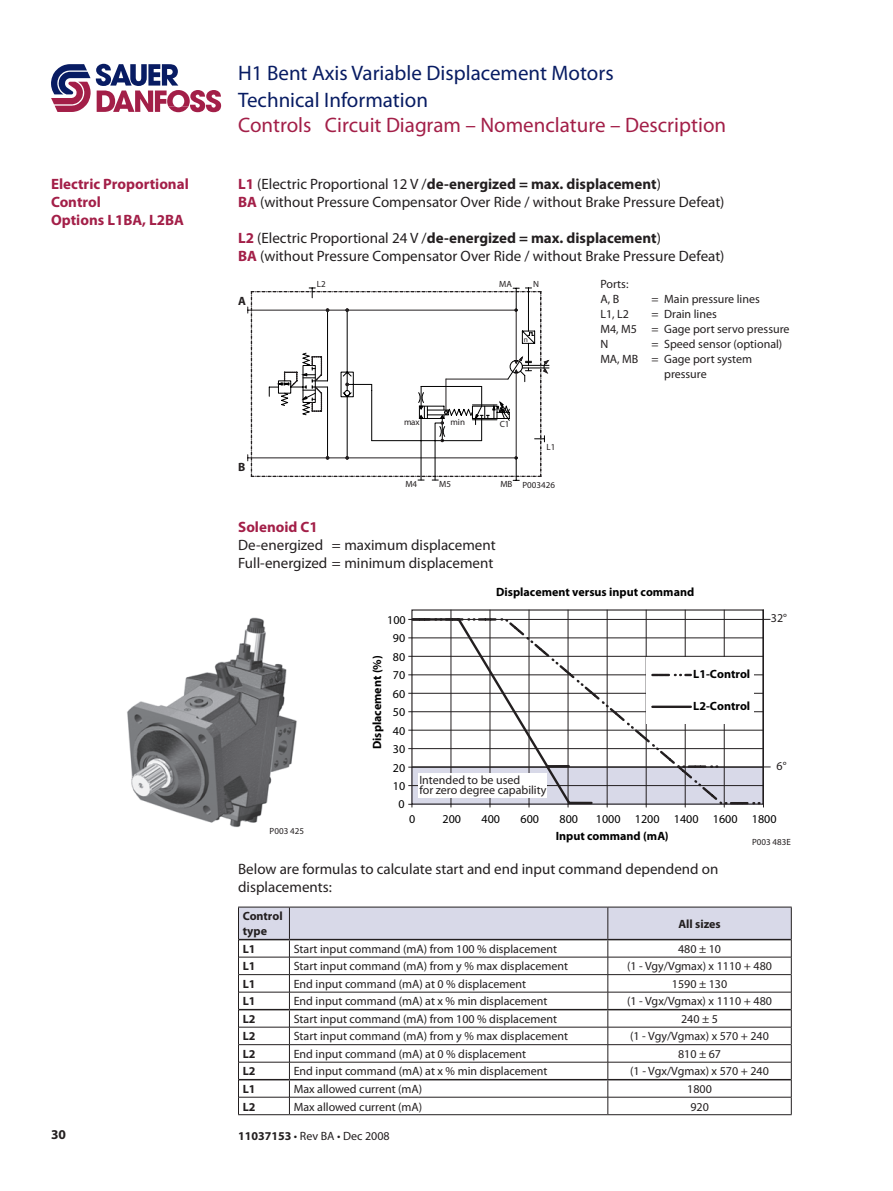
<style>
.page{position:relative;width:893px;height:1191px;background:#fff}
.page>*{position:absolute;margin:0;border:0;box-sizing:border-box;transform-origin:0 0}
.t1{font:21px/27px "Myriad Pro";color:#081c63}
.t2{font:21px "Myriad Pro";color:#a31f48}
.t3{font:15px/18px "Myriad Pro";color:#231f20}
.t4{font:700 15px/18px "Myriad Pro";color:#a31f48}
.t5{font:700 13.5px "Myriad Pro";color:#231f20}
.t6{font:12px/15px "Myriad Pro";color:#231f20}
.t7{font:700 12px "Myriad Pro";color:#000}
.t8{font:12px "Myriad Pro";color:#000}
.t9{font:12px/10.5px "Myriad";color:#231f20}
.t10{font:700 12px/15px "Myriad Pro";color:#231f20}
.t11{font:9px "Myriad Pro";color:#231f20}
.t12{font:9px "Myriad";color:#231f20}
.t13{font:7.5px "Myriad Pro";color:#231f20}
.s1{font-weight:700;color:#a31f48}
.s2{font-weight:700}
</style>
<div class="page">
<svg style="left:51px;top:64px;width:170px;height:48px"></svg>
<hr style="left:248px;top:310px;width:268px;height:1px;background:#231f20">
<hr style="left:248px;top:457px;width:268px;height:1px;background:#231f20">
<svg style="left:251px;top:291px;width:18px;height:186px"></svg>
<svg style="left:269px;top:287px;width:280px;height:194px"></svg>
<div style="left:412px;top:767px;width:351px;height:37px;background:#d8d9e8"></div>
<hr style="left:412px;top:785px;width:351px;height:1px;background:#231f20">
<hr style="left:412px;top:748px;width:351px;height:1px;background:#231f20">
<hr style="left:412px;top:730px;width:351px;height:1px;background:#231f20">
<hr style="left:412px;top:711px;width:351px;height:1px;background:#231f20">
<hr style="left:412px;top:693px;width:351px;height:1px;background:#231f20">
<hr style="left:412px;top:674px;width:351px;height:1px;background:#231f20">
<hr style="left:412px;top:656px;width:351px;height:1px;background:#231f20">
<hr style="left:412px;top:637px;width:351px;height:1px;background:#231f20">
<hr style="left:412px;top:619px;width:351px;height:1px;background:#231f20">
<hr style="left:451px;top:610px;width:1px;height:194px;background:#231f20">
<hr style="left:490px;top:610px;width:1px;height:194px;background:#231f20">
<hr style="left:529px;top:610px;width:1px;height:194px;background:#231f20">
<hr style="left:568px;top:610px;width:1px;height:194px;background:#231f20">
<hr style="left:607px;top:610px;width:1px;height:194px;background:#231f20">
<hr style="left:646px;top:610px;width:1px;height:194px;background:#231f20">
<hr style="left:685px;top:610px;width:1px;height:194px;background:#231f20">
<hr style="left:724px;top:610px;width:1px;height:194px;background:#231f20">
<svg style="left:409px;top:616px;width:185px;height:191px"></svg>
<svg style="left:413px;top:617px;width:310px;height:155px"></svg>
<div style="left:646px;top:657px;width:108px;height:66px;background:#fff"></div>
<hr style="left:652px;top:705px;width:39px;height:3px;background:#231f20">
<svg style="left:652px;top:674px;width:39px;height:2px"></svg>
<svg style="left:675px;top:763px;width:95px;height:44px"></svg>
<div style="left:411px;top:609px;width:353px;height:195px;border:1px solid #231f20"></div>
<div style="left:418px;top:773px;width:129px;height:25px;background:#fff"></div>
<hr style="left:412px;top:766px;width:351px;height:1px;background:#231f20">
<img style="left:127px;top:617px;width:170px;height:211px">
<hr style="left:238px;top:906px;width:51px;height:1px;background:#231f20">
<hr style="left:289px;top:906px;width:319px;height:1px;background:#231f20">
<hr style="left:608px;top:906px;width:184px;height:1px;background:#231f20">
<hr style="left:238px;top:1114px;width:51px;height:1px;background:#231f20">
<hr style="left:289px;top:1114px;width:319px;height:1px;background:#231f20">
<hr style="left:608px;top:1114px;width:184px;height:1px;background:#231f20">
<svg style="left:238px;top:907px;width:554px;height:207px"></svg>
<hr style="left:239px;top:1079px;width:50px;height:1px;background:#231f20">
<hr style="left:289px;top:1079px;width:319px;height:1px;background:#231f20">
<hr style="left:608px;top:1079px;width:183px;height:1px;background:#231f20">
<h1 class="t1" style="left:238px;top:59px;width:377px">H1 Bent Axis Variable Displacement Motors<br>Technical Information</h1>
<h1 class="t2" style="left:238px;top:113px;width:490px">Controls Circuit Diagram – Nomenclature – Description</h1>
<p class="t4" style="left:51px;top:176px;width:139px">Electric Proportional<br>Control<br>Options L1BA, L2BA</p>
<p class="t3" style="left:238px;top:176px;width:488px"><span class="s1">L1</span> (Electric Proportional 12 V /<span class="s2">de-energized = max. displacement</span>)<br><span class="s1">BA</span> (without Pressure Compensator Over Ride / without Brake Pressure Defeat)</p>
<p class="t3" style="left:238px;top:230px;width:488px"><span class="s1">L2</span> (Electric Proportional 24 V /<span class="s2">de-energized = max. displacement</span>)<br><span class="s1">BA</span> (without Pressure Compensator Over Ride / without Brake Pressure Defeat)</p>
<p class="t6" style="left:600px;top:277px;width:30px">Ports:<br>A, B</p>
<p class="t11" style="left:317px;top:279px;width:10px">L2</p>
<p class="t11" style="left:533px;top:279px;width:7px">N</p>
<p class="t11" style="left:499px;top:279px;width:14px">MA</p>
<p class="t6" style="left:651px;top:292px;width:110px">= Main pressure lines</p>
<p class="t10" style="left:238px;top:294px;width:9px">A</p>
<p class="t13" style="left:524px;top:335px;width:6px">n</p>
<p class="t10" style="left:238px;top:459px;width:9px">B</p>
<p class="t11" style="left:404px;top:417px;width:17px">max</p>
<p class="t11" style="left:451px;top:417px;width:16px">min</p>
<p class="t11" style="left:500px;top:419px;width:11px">C1</p>
<p class="t11" style="left:547px;top:442px;width:10px">L1</p>
<p class="t11" style="left:405px;top:479px;width:13px">M4</p>
<p class="t11" style="left:439px;top:479px;width:13px">M5</p>
<p class="t11" style="left:500px;top:479px;width:14px">MB</p>
<p class="t11" style="left:522px;top:480px;width:34px">P003426</p>
<p class="t4" style="left:238px;top:518px;width:81px">Solenoid C1</p>
<p class="t3" style="left:238px;top:536px;width:259px">De-energized = maximum displacement<br>Full-energized = minimum displacement</p>
<p class="t6" style="left:600px;top:307px;width:191px;text-indent:51px">= Drain lines<br>M4, M5 = Gage port servo pressure<br>N</p>
<p class="t6" style="left:600px;top:307px;width:30px">L1, L2</p>
<p class="t6" style="left:651px;top:337px;width:132px">= Speed sensor (optional)</p>
<p class="t6" style="left:600px;top:352px;width:153px">MA, MB = Gage port system</p>
<p class="t6" style="left:664px;top:367px;width:44px">pressure</p>
<p class="t11" style="left:270px;top:825px;width:36px">P003 425</p>
<p class="t8" style="left:387px;top:613px;width:20px">100</p>
<p class="t7" style="left:370px;top:749px;width:95px;rotate:-90deg">Displacement (%)</p>
<p class="t8" style="left:393px;top:631px;width:14px">90</p>
<p class="t8" style="left:393px;top:650px;width:14px">80</p>
<p class="t8" style="left:393px;top:668px;width:14px">70</p>
<p class="t8" style="left:393px;top:687px;width:14px">60</p>
<p class="t8" style="left:393px;top:705px;width:14px">50</p>
<p class="t8" style="left:393px;top:724px;width:14px">40</p>
<p class="t8" style="left:393px;top:742px;width:14px">30</p>
<p class="t8" style="left:393px;top:761px;width:14px">20</p>
<p class="t8" style="left:393px;top:779px;width:14px">10</p>
<p class="t8" style="left:399px;top:798px;width:8px">0</p>
<p class="t7" style="left:496px;top:585px;width:200px">Displacement versus input command</p>
<p class="t7" style="left:693px;top:667px;width:58px">L1-Control</p>
<p class="t9" style="left:419px;top:775px;width:129px">Intended to be used<br>for zero degree capability</p>
<p class="t7" style="left:693px;top:699px;width:58px">L2-Control</p>
<p class="t9" style="left:771px;top:613px;width:18px">32°</p>
<p class="t9" style="left:777px;top:761px;width:11px">6°</p>
<p class="t8" style="left:409px;top:812px;width:8px">0</p>
<p class="t8" style="left:442px;top:812px;width:20px">200</p>
<p class="t8" style="left:481px;top:812px;width:20px">400</p>
<p class="t8" style="left:521px;top:812px;width:20px">600</p>
<p class="t8" style="left:560px;top:812px;width:20px">800</p>
<p class="t8" style="left:596px;top:812px;width:182px">1000 1200 1400 1600 1800</p>
<p class="t7" style="left:556px;top:829px;width:114px">Input command (mA)</p>
<p class="t12" style="left:752px;top:837px;width:40px">P003 483E</p>
<p class="t3" style="left:238px;top:860px;width:482px">Below are formulas to calculate start and end input command dependend on displacements:</p>
<p class="t5" style="left:51px;top:1127px;width:16px">30</p>
<p class="t10" style="left:243px;top:909px;width:41px">Control type</p>
<p class="t10" style="left:678px;top:916px;width:44px">All sizes</p>
<p class="t10" style="left:243px;top:941px;width:14px">L1</p>
<p class="t6" style="left:294px;top:941px;width:265px">Start input command (mA) from 100 % displacement</p>
<p class="t6" style="left:678px;top:941px;width:45px">480 ± 10</p>
<p class="t10" style="left:243px;top:959px;width:14px">L1</p>
<p class="t6" style="left:294px;top:959px;width:276px">Start input command (mA) from y % max displacement</p>
<p class="t6" style="left:627px;top:959px;width:146px">(1 - Vgy/Vgmax) x 1110 + 480</p>
<p class="t10" style="left:243px;top:976px;width:14px">L1</p>
<p class="t6" style="left:294px;top:976px;width:234px">End input command (mA) at 0 % displacement</p>
<p class="t6" style="left:672px;top:976px;width:57px">1590 ± 130</p>
<p class="t10" style="left:243px;top:994px;width:14px">L1</p>
<p class="t6" style="left:294px;top:994px;width:255px">End input command (mA) at x % min displacement</p>
<p class="t6" style="left:627px;top:994px;width:146px">(1 - Vgx/Vgmax) x 1110 + 480</p>
<p class="t10" style="left:243px;top:1011px;width:14px">L2</p>
<p class="t6" style="left:294px;top:1011px;width:265px">Start input command (mA) from 100 % displacement</p>
<p class="t6" style="left:681px;top:1011px;width:38px">240 ± 5</p>
<p class="t10" style="left:243px;top:1029px;width:14px">L2</p>
<p class="t6" style="left:294px;top:1029px;width:276px">Start input command (mA) from y % max displacement</p>
<p class="t6" style="left:630px;top:1029px;width:140px">(1 - Vgy/Vgmax) x 570 + 240</p>
<p class="t10" style="left:243px;top:1046px;width:14px">L2</p>
<p class="t6" style="left:294px;top:1046px;width:234px">End input command (mA) at 0 % displacement</p>
<p class="t6" style="left:678px;top:1046px;width:45px">810 ± 67</p>
<p class="t10" style="left:243px;top:1064px;width:14px">L2</p>
<p class="t6" style="left:294px;top:1064px;width:255px">End input command (mA) at x % min displacement</p>
<p class="t6" style="left:630px;top:1064px;width:140px">(1 - Vgx/Vgmax) x 570 + 240</p>
<p class="t10" style="left:243px;top:1081px;width:14px">L1</p>
<p class="t6" style="left:294px;top:1081px;width:130px">Max allowed current (mA)</p>
<p class="t6" style="left:687px;top:1081px;width:26px">1800</p>
<p class="t10" style="left:243px;top:1099px;width:14px">L2</p>
<p class="t6" style="left:294px;top:1099px;width:130px">Max allowed current (mA)</p>
<p class="t6" style="left:690px;top:1099px;width:20px">920</p>
<p class="t6" style="left:238px;top:1128px;width:153px"><span class="s2">11037153</span> • Rev BA • Dec 2008</p>
</div>
